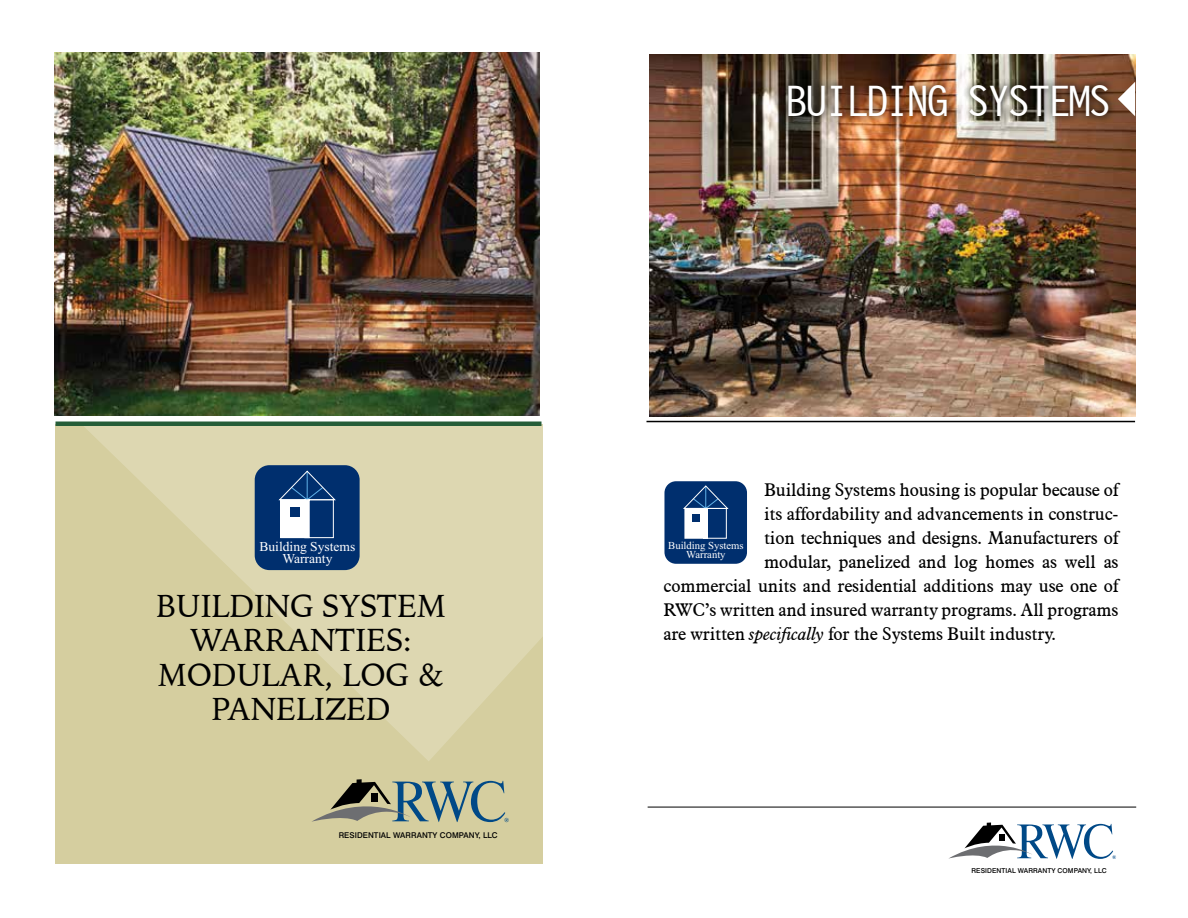
<style>
.page{position:relative;width:1188px;height:918px;background:#fff}
.page>*{position:absolute;margin:0;border:0;box-sizing:border-box;transform-origin:0 0}
.t1{font:45px "Letter Gothic 12 Pitch BT";letter-spacing:-.05em;color:#fff}
.t2{font:31.5px/34.5px "Iowan Old Style BT";color:#000;text-align:center}
.t3{font:18px "Aldine 721 BT";letter-spacing:-.01em;color:#000}
.t4{font:13.5px/12.1px "Times New Roman";color:#fff;text-align:center}
.t5{font:10.65px/9.6px "Times New Roman";color:#fff;text-align:center}
.t6{font:500 7.95px "Swiss 721 BT";letter-spacing:.01em;color:#000}
.t7{font:500 6.75px "Swiss 721 BT";letter-spacing:.01em;color:#000}
.s1{font-style:italic}
</style>
<div class="page">
<img style="left:54px;top:53px;width:486px;height:363px">
<div style="left:55px;top:425px;width:488px;height:439px;background:#d5ce9f"></div>
<svg style="left:80px;top:420px;width:661px;height:341px"></svg>
<div style="left:256px;top:466px;width:103px;height:103px;background:#002f6e;border-radius:14px"></div>
<div style="left:255px;top:465px;width:105px;height:105px;border:2px solid #002f6e;border-radius:14px"></div>
<svg style="left:279px;top:470px;width:57px;height:68px"></svg>
<hr style="left:56px;top:422px;width:486px;height:4px;background:#255d38">
<svg style="left:312px;top:781px;width:197px;height:41px"></svg>
<div style="left:357px;top:779px;width:5px;height:8px;background:#000"></div>
<img style="left:649px;top:55px;width:486px;height:362px">
<img style="left:780px;top:78px;width:336px;height:46px">
<svg style="left:1118px;top:82px;width:17px;height:34px"></svg>
<hr style="left:646px;top:421px;width:489px;height:1px;background:#000">
<div style="left:665px;top:482px;width:81px;height:81px;background:#002f6e;border-radius:11px"></div>
<div style="left:664px;top:481px;width:83px;height:83px;border:2px solid #002f6e;border-radius:11px"></div>
<svg style="left:683px;top:485px;width:46px;height:54px"></svg>
<svg style="left:948px;top:823px;width:168px;height:36px"></svg>
<hr style="left:648px;top:807px;width:488px;height:1px;background:#000">
<p class="t4" style="left:259px;top:540px;width:97px">Building Systems<br>Warranty</p>
<h2 class="t2" style="left:156px;top:588px;width:291px">BUILDING SYSTEM<br>WARRANTIES:<br>MODULAR, LOG &amp;<br>PANELIZED</h2>
<p class="t6" style="left:339px;top:831px;width:161px">RESIDENTIAL WARRANTY COMPANY, LLC</p>
<h1 class="t1" style="left:785px;top:76px;width:328px">BUILDING SYSTEMS</h1>
<p class="t3" style="left:764px;top:479px;width:356px">Building Systems housing is popular because of</p>
<p class="t3" style="left:764px;top:503px;width:356px">its affordability and advancements in construc-</p>
<p class="t3" style="left:764px;top:527px;width:356px">tion techniques and designs. Manufacturers of</p>
<p class="t3" style="left:764px;top:551px;width:356px">modular, panelized and log homes as well as</p>
<p class="t3" style="left:664px;top:575px;width:457px">commercial units and residential additions may use one of</p>
<p class="t3" style="left:664px;top:599px;width:457px">RWC’s written and insured warranty programs. All programs</p>
<p class="t3" style="left:664px;top:623px;width:394px">are written <span class="s1">specifically</span> for the Systems Built industry.</p>
<p class="t5" style="left:668px;top:540px;width:77px">Building Systems<br>Warranty</p>
<p class="t7" style="left:972px;top:866px;width:137px">RESIDENTIAL WARRANTY COMPANY, LLC</p>
</div>
